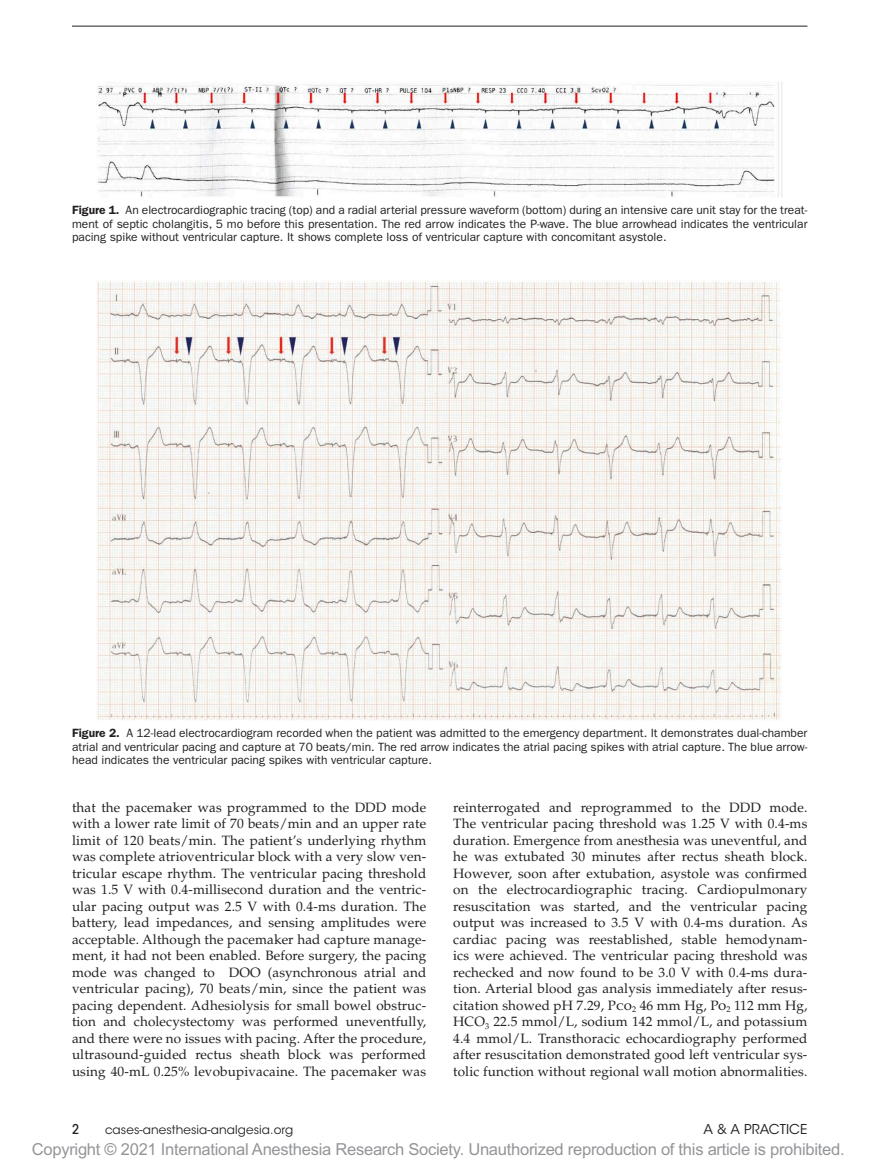
<style>
.page{position:relative;width:878px;height:1175px;background:#fff}
.page>*{position:absolute;margin:0;border:0;box-sizing:border-box;transform-origin:0 0}
.t1{font:16.5px "Arial MT Std";letter-spacing:-.015em;color:#939598}
.t2{font:13.5px/16.5px "Palatino LT Std";letter-spacing:.01em;color:#231f20;text-align:justify}
.t3{font:13.5px "ITC Avant Garde Std";letter-spacing:.005em;color:#231f20}
.t4{font:500 condensed 13.5px "ITC Avant Garde Std";color:#231f20}
.t5{font:12px/13.5px "ITC Franklin Gothic Std";color:#231f20;text-align:justify}
.t6{font:12px "ITC Avant Garde Std";letter-spacing:.005em;color:#231f20}
.s1{font-weight:600}
</style>
<div class="page">
<hr style="left:72px;top:26px;width:735px;height:1px;background:#231f20">
<img style="left:97px;top:81px;width:685px;height:116px">
<img style="left:97px;top:280px;width:684px;height:440px">
<p class="t5" style="left:72px;top:204px;width:737px"><span class="s1">Figure 1.</span> An electrocardiographic tracing (top) and a radial arterial pressure waveform (bottom) during an intensive care unit stay for the treat&shy;ment of septic cholangitis, 5 mo before this presentation. The red arrow indicates the P-wave. The blue arrowhead indicates the ventricular pacing spike without ventricular capture. It shows complete loss of ventricular capture with concomitant asystole.</p>
<p class="t5" style="left:72px;top:726px;width:737px"><span class="s1">Figure 2.</span> A 12-lead electrocardiogram recorded when the patient was admitted to the emergency department. It demonstrates dual-chamber atrial and ventricular pacing and capture at 70 beats/min. The red arrow indicates the atrial pacing spikes with atrial capture. The blue arrow&shy;head indicates the ventricular pacing spikes with ventricular capture.</p>
<p class="t2" style="left:72px;top:799px;width:356px">that the pacemaker was programmed to the DDD mode with a lower rate limit of 70 beats/min and an upper rate limit of 120 beats/min. The patient’s underlying rhythm was complete atrioventricular block with a very slow ven&shy;tricular escape rhythm. The ventricular pacing threshold was 1.5 V with 0.4-millisecond duration and the ventric&shy;ular pacing output was 2.5 V with 0.4-ms duration. The battery, lead impedances, and sensing amplitudes were acceptable. Although the pacemaker had capture manage&shy;ment, it had not been enabled. Before surgery, the pacing mode was changed to DOO (asynchronous atrial and ventricular pacing), 70 beats/min, since the patient was pacing dependent. Adhesiolysis for small bowel obstruc&shy;tion and cholecystectomy was performed uneventfully, and there were no issues with pacing. After the procedure, ultrasound-guided rectus sheath block was performed using 40-mL 0.25% levobupivacaine. The pacemaker was</p>
<p class="t2" style="left:453px;top:799px;width:356px">reinterrogated and reprogrammed to the DDD mode.<br>The ventricular pacing threshold was 1.25 V with 0.4-ms duration. Emergence from anesthesia was uneventful, and he was extubated 30 minutes after rectus sheath block.<br>However, soon after extubation, asystole was confirmed on the electrocardiographic tracing. Cardiopulmonary resuscitation was started, and the ventricular pacing output was increased to 3.5 V with 0.4-ms duration. As cardiac pacing was reestablished, stable hemodynam&shy;ics were achieved. The ventricular pacing threshold was rechecked and now found to be 3.0 V with 0.4-ms dura&shy;tion. Arterial blood gas analysis immediately after resus&shy;citation showed pH 7.29, Pco<sub>2</sub> 46 mm Hg, Po<sub>2</sub> 112 mm Hg, HCO<sub>3</sub> 22.5 mmol/L, sodium 142 mmol/L, and potassium 4.4 mmol/L. Transthoracic echocardiography performed after resuscitation demonstrated good left ventricular sys&shy;tolic function without regional wall motion abnormalities.</p>
<p class="t4" style="left:72px;top:1121px;width:9px">2</p>
<p class="t6" style="left:105px;top:1122px;width:190px">cases-anesthesia-analgesia.org</p>
<p class="t3" style="left:703px;top:1121px;width:104px">A &amp; A PRACTICE</p>
<p class="t1" style="left:32px;top:1140px;width:814px">Copyright © 2021 International Anesthesia Research Society. Unauthorized reproduction of this article is prohibited.</p>
</div>
